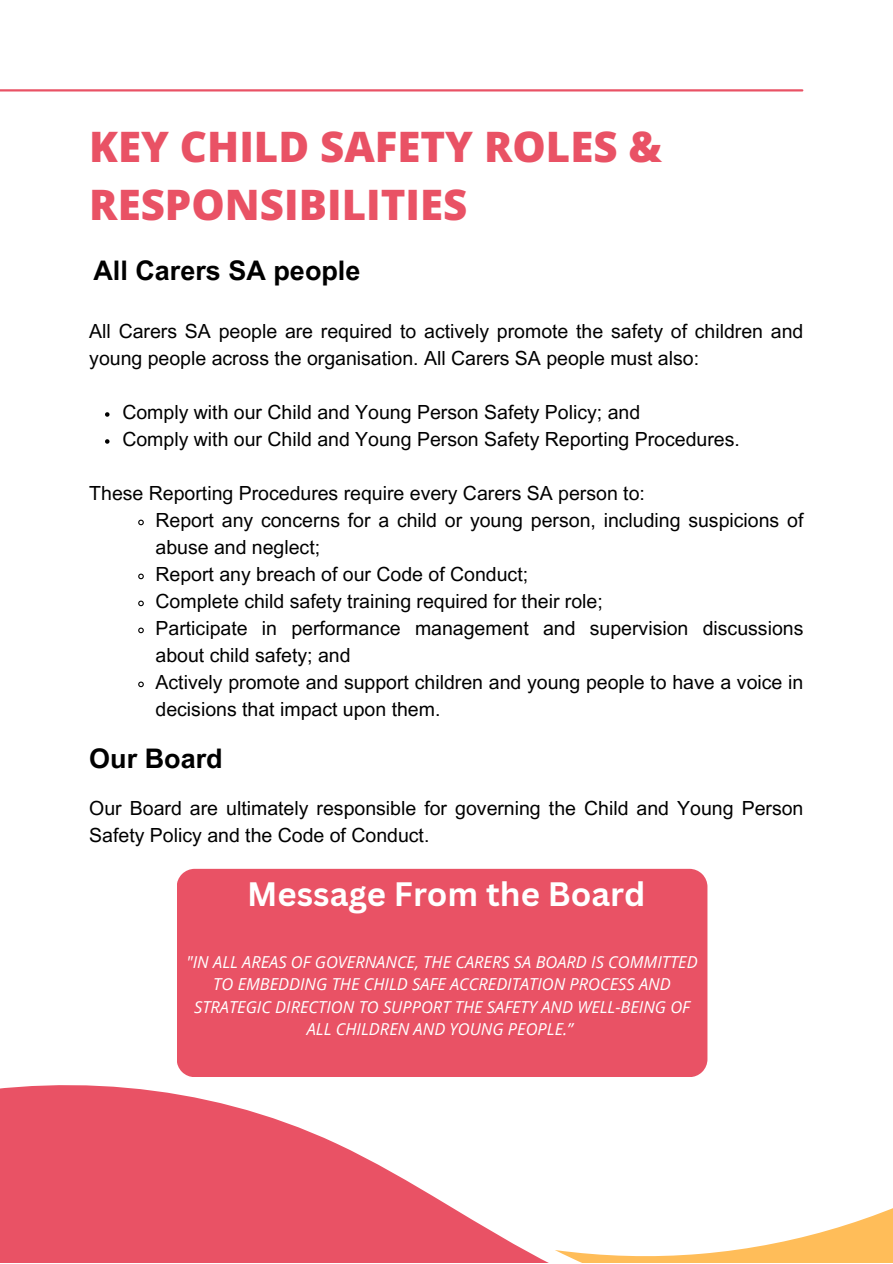
<style>
.page{position:relative;width:893px;height:1264px;background:#fff}
.page>*{position:absolute;margin:0;border:0;box-sizing:border-box;transform-origin:0 0}
.t1{font:800 42px/58.5px "Open Sans";color:#e95265}
.t2{font:700 33px "Canva Sans";color:#fff}
.t3{font:700 27px "Arial MT Pro";color:#000}
.t4{font:19.5px/27px "Arial MT Pro";color:#000}
.t5{font:italic 16.5px/22.5px "Open Sans";color:#fff;text-align:center}
</style>
<div class="page">
<hr style="left:0;top:89px;width:802px;height:2px;background:#e95265">
<svg style="left:0;top:1085px;width:547px;height:177px;fill:#e95265"></svg>
<svg style="left:555px;top:1208px;width:337px;height:54px"></svg>
<svg style="left:105px;top:412px;width:4px;height:5px"></svg>
<svg style="left:105px;top:439px;width:4px;height:5px"></svg>
<svg style="left:138px;top:519px;width:6px;height:7px"></svg>
<svg style="left:138px;top:573px;width:6px;height:7px"></svg>
<svg style="left:138px;top:600px;width:6px;height:7px"></svg>
<svg style="left:138px;top:627px;width:6px;height:7px"></svg>
<svg style="left:138px;top:681px;width:6px;height:7px"></svg>
<div style="left:177px;top:868px;width:530px;height:209px;background:#e95265"></div>
<p class="t1" style="left:89px;top:116px;width:574px">KEY CHILD SAFETY ROLES &amp;<br>RESPONSIBILITIES</p>
<p class="t3" style="left:93px;top:260px;width:268px">All Carers SA people</p>
<p class="t4" style="left:89px;top:320px;width:715px">All Carers SA people are required to actively promote the safety of children and young people across the organisation. All Carers SA people must also:</p>
<p class="t4" style="left:122px;top:401px;width:519px">Comply with our Child and Young Person Safety Policy; and</p>
<p class="t4" style="left:122px;top:428px;width:619px">Comply with our Child and Young Person Safety Reporting Procedures.</p>
<p class="t4" style="left:89px;top:482px;width:557px">These Reporting Procedures require every Carers SA person to:</p>
<p class="t4" style="left:155px;top:509px;width:649px">Report any concerns for a child or young person, including suspicions of abuse and neglect;</p>
<p class="t4" style="left:155px;top:563px;width:374px">Report any breach of our Code of Conduct;</p>
<p class="t4" style="left:155px;top:590px;width:449px">Complete child safety training required for their role;</p>
<p class="t4" style="left:155px;top:617px;width:649px">Participate in performance management and supervision discussions about child safety; and</p>
<p class="t4" style="left:155px;top:671px;width:649px">Actively promote and support children and young people to have a voice in decisions that impact upon them.</p>
<p class="t3" style="left:89px;top:748px;width:135px">Our Board</p>
<p class="t4" style="left:89px;top:797px;width:715px">Our Board are ultimately responsible for governing the Child and Young Person<br>Safety Policy and the Code of Conduct.</p>
<p class="t2" style="left:247px;top:870px;width:399px">Message From the Board</p>
<p class="t5" style="left:186px;top:950px;width:512px">"IN ALL AREAS OF GOVERNANCE, THE CARERS SA BOARD IS COMMITTED TO EMBEDDING THE CHILD SAFE ACCREDITATION PROCESS AND STRATEGIC DIRECTION TO SUPPORT THE SAFETY AND WELL-BEING OF ALL CHILDREN AND YOUNG PEOPLE.”</p>
</div>
